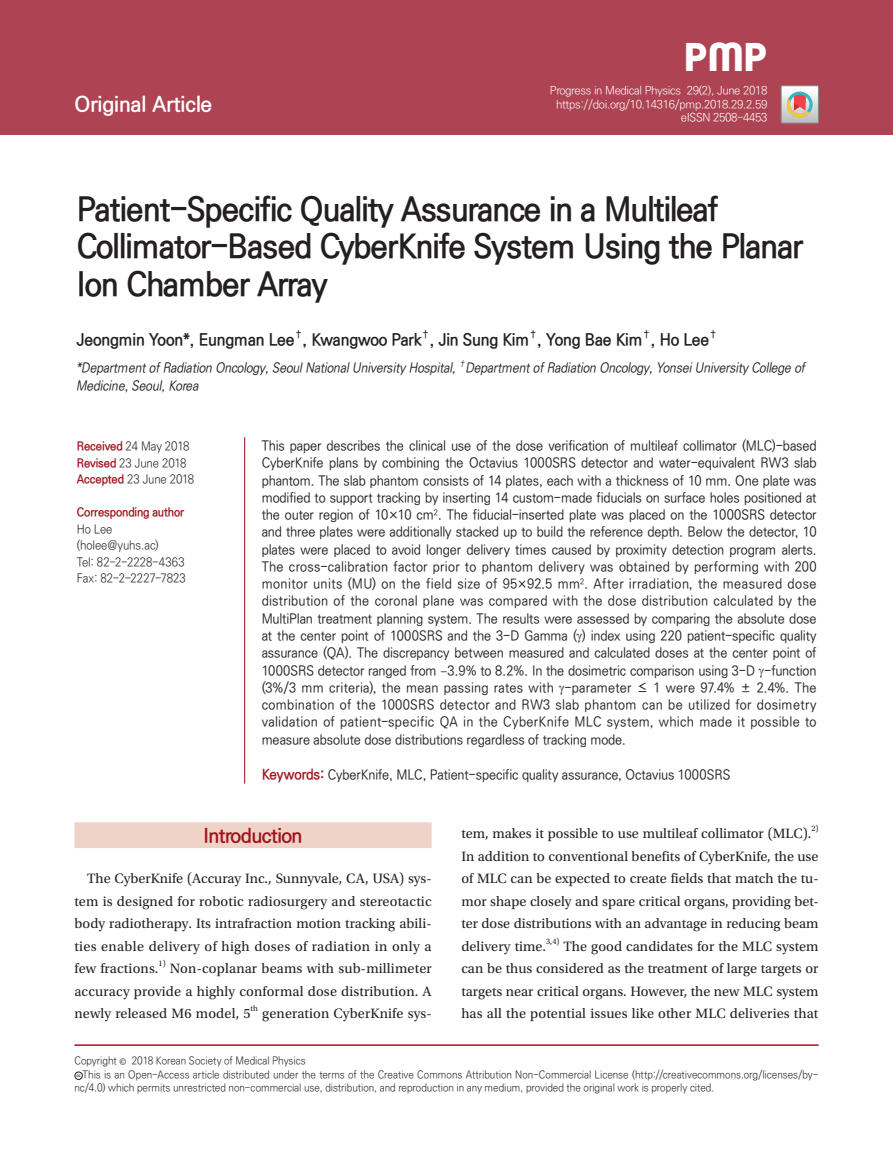
<style>
.page{position:relative;width:893px;height:1170px;background:#fff}
.page>*{position:absolute;margin:0;border:0;box-sizing:border-box;transform-origin:0 0}
.t1{font:700 39px "Clemente P Dam";color:#fff}
.t2{font:700 33px/37.5px "Ko Pub Dotum";letter-spacing:-.025em;color:#231f20;scale:.95 1}
.t3{font:700 21px "Ko Pub Dotum";color:#fff}
.t4{font:700 19.5px "Ko Pub Dotum";letter-spacing:-.025em;color:#a1131d}
.t5{font:700 16.5px "Ko Pub Dotum";letter-spacing:-.01em;color:#231f20;scale:.95 1}
.t6{font:14.25px/22.5px "Utopia Std";letter-spacing:.01em;color:#231f20;text-align:justify}
.t7{font:500 13.5px/17.2px "Ko Pub Dotum";letter-spacing:-.01em;color:#231f20;text-align:justify;scale:.94 1}
.t8{font:italic 500 13.5px "Ko Pub Dotum";color:#231f20;scale:.9 1}
.t9{font:300 12px/16.5px "Ko Pub Dotum";letter-spacing:-.01em;color:#231f20;scale:.94 1}
.t10{font:300 11.25px/13.5px "Ko Pub Dotum";letter-spacing:-.03em;color:#fff;text-align:right}
.t11{font:300 10.5px/13.5px "Ko Pub Dotum";letter-spacing:-.005em;color:#231f20;scale:.94 1}
.t12{font:700 9.6px "Ko Pub Dotum";color:#231f20;scale:.95 1}
.t13{font:8.25px "Utopia Std";color:#231f20}
.t14{font:italic 500 7.8px "Ko Pub Dotum";color:#231f20;scale:.9 1}
.t15{font:3.45px "Gothic 725 BT Black A";color:#231f20}
.s1{font-weight:700;color:#a1131d}
.s2{font-family:"Utopia Std";font-weight:400}
.s3{font-weight:700;font-size:14.25px;color:#a1131d}
</style>
<div class="page">
<div style="left:0;top:0;width:893px;height:135px;background:#ad4353"></div>
<hr style="left:244px;top:437px;width:1px;height:346px;background:#a1131d">
<hr style="left:74px;top:1044px;width:745px;height:1px;background:#a1131d">
<div style="left:74px;top:1071px;width:9px;height:8px;border:1px solid #231f20;border-radius:50%"></div>
<div style="left:74px;top:822px;width:358px;height:26px;background:#efd3c8"></div>
<div style="left:781px;top:86px;width:38px;height:37px;border:1px solid #888688"></div>
<svg style="left:781px;top:86px;width:37px;height:37px"></svg>
<p class="t3" style="left:74px;top:94px;width:139px">Original Article</p>
<p class="t1" style="left:684px;top:34px;width:85px">PMP</p>
<p class="t10" style="left:550px;top:84px;width:219px">Progress in Medical Physics 29(2), June 2018 https://doi.org/10.14316/pmp.2018.29.2.59 eISSN 2508-4453</p>
<p class="t2" style="left:77px;top:192px;width:766px">Patient-Specific Quality Assurance in a Multileaf<br>Collimator-Based CyberKnife System Using the Planar<br>Ion Chamber Array</p>
<p class="t5" style="left:77px;top:331px;width:231px">Jeongmin Yoon*, Eungman Lee</p>
<p class="t12" style="left:294px;top:329px;width:10px">†</p>
<p class="t5" style="left:303px;top:331px;width:127px">, Kwangwoo Park</p>
<p class="t12" style="left:422px;top:329px;width:10px">†</p>
<p class="t5" style="left:430px;top:331px;width:106px">, Jin Sung Kim</p>
<p class="t12" style="left:529px;top:329px;width:10px">†</p>
<p class="t5" style="left:537px;top:331px;width:112px">, Yong Bae Kim</p>
<p class="t12" style="left:643px;top:329px;width:10px">†</p>
<p class="t5" style="left:651px;top:331px;width:63px">, Ho Lee</p>
<p class="t12" style="left:709px;top:329px;width:10px">†</p>
<p class="t8" style="left:76px;top:361px;width:426px">*Department of Radiation Oncology, Seoul National University Hospital,</p>
<p class="t14" style="left:459px;top:359px;width:10px">†</p>
<p class="t8" style="left:465px;top:361px;width:382px">Department of Radiation Oncology, Yonsei University College of</p>
<p class="t8" style="left:76px;top:379px;width:140px">Medicine, Seoul, Korea</p>
<p class="t9" style="left:77px;top:438px;width:127px"><span class="s1">Received</span> 24 May 2018<br><span class="s1">Revised</span> 23 June 2018<br><span class="s1">Accepted</span> 23 June 2018</p>
<p class="t9" style="left:77px;top:504px;width:118px"><span class="s1">Corresponding author<br></span>Ho Lee (holee@yuhs.ac)<br>Tel: 82-2-2228-4363<br>Fax: 82-2-2227-7823</p>
<p class="t7" style="left:262px;top:437px;width:592px">This paper describes the clinical use of the dose verification of multileaf collimator (MLC)-based CyberKnife plans by combining the Octavius 1000SRS detector and water-equivalent RW3 slab phantom. The slab phantom consists of 14 plates, each with a thickness of 10 mm. One plate was modified to support tracking by inserting 14 custom-made fiducials on surface holes positioned at the outer region of 10×10 cm<sup>2</sup>. The fiducial-inserted plate was placed on the 1000SRS detector and three plates were additionally stacked up to build the reference depth. Below the detector, 10 plates were placed to avoid longer delivery times caused by proximity detection program alerts.<br>The cross-calibration factor prior to phantom delivery was obtained by performing with 200 monitor units (MU) on the field size of 95×92.5 mm<sup>2</sup>. After irradiation, the measured dose distribution of the coronal plane was compared with the dose distribution calculated by the MultiPlan treatment planning system. The results were assessed by comparing the absolute dose at the center point of 1000SRS and the 3-D Gamma ( ) index using 220 patient-specific quality assurance (QA). The discrepancy between measured and calculated doses at the center point of 1000SRS detector ranged from <span class="s2">−</span>3.9% to 8.2%. In the dosimetric comparison using 3-D -function (3%/3 mm criteria), the mean passing rates with -parameter ≤ 1 were 97.4% ± 2.4%. The combination of the 1000SRS detector and RW3 slab phantom can be utilized for dosimetry validation of patient-specific QA in the CyberKnife MLC system, which made it possible to measure absolute dose distributions regardless of tracking mode.</p>
<p class="t7" style="left:262px;top:766px;width:500px"><span class="s3">Keywords:</span> CyberKnife, MLC, Patient-specific quality assurance, Octavius 1000SRS</p>
<p class="t4" style="left:203px;top:825px;width:101px">Introduction</p>
<p class="t6" style="left:74px;top:867px;width:359px;text-indent:13px">The CyberKnife (Accuray Inc., Sunnyvale, CA, USA) sys&shy;tem is designed for robotic radiosurgery and stereotactic body radiotherapy. Its intrafraction motion tracking abili&shy;ties enable delivery of high doses of radiation in only a few fractions.</p>
<p class="t13" style="left:158px;top:959px;width:9px">1)</p>
<p class="t6" style="left:74px;top:957px;width:359px;text-indent:95px">Non-coplanar beams with sub-millimeter accuracy provide a highly conformal dose distribution. A newly released M6 model, 5</p>
<p class="t13" style="left:251px;top:1004px;width:9px">th</p>
<p class="t6" style="left:262px;top:1002px;width:171px">generation CyberKnife sys-</p>
<p class="t6" style="left:461px;top:822px;width:352px">tem, makes it possible to use multileaf collimator (MLC).</p>
<p class="t13" style="left:811px;top:824px;width:9px">2)</p>
<p class="t6" style="left:461px;top:844px;width:359px">In addition to conventional benefits of CyberKnife, the use of MLC can be expected to create fields that match the tu&shy;mor shape closely and spare critical organs, providing bet&shy;ter dose distributions with an advantage in reducing beam delivery time.</p>
<p class="t13" style="left:546px;top:936px;width:15px">3,4)</p>
<p class="t6" style="left:461px;top:934px;width:359px;text-indent:102px">The good candidates for the MLC system can be thus considered as the treatment of large targets or targets near critical organs. However, the new MLC system has all the potential issues like other MLC deliveries that</p>
<p class="t11" style="left:74px;top:1054px;width:248px">Copyright <span class="s2">©</span> 2018 Korean Society of Medical Physics</p>
<p class="t15" style="left:76px;top:1073px;width:6px">CC</p>
<p class="t11" style="left:74px;top:1068px;width:793px;text-indent:8px">This is an Open-Access article distributed under the terms of the Creative Commons Attribution Non-Commercial License (http://creativecommons.org/licenses/by&shy;nc/4.0) which permits unrestricted non-commercial use, distribution, and reproduction in any medium, provided the original work is properly cited.</p>
</div>
